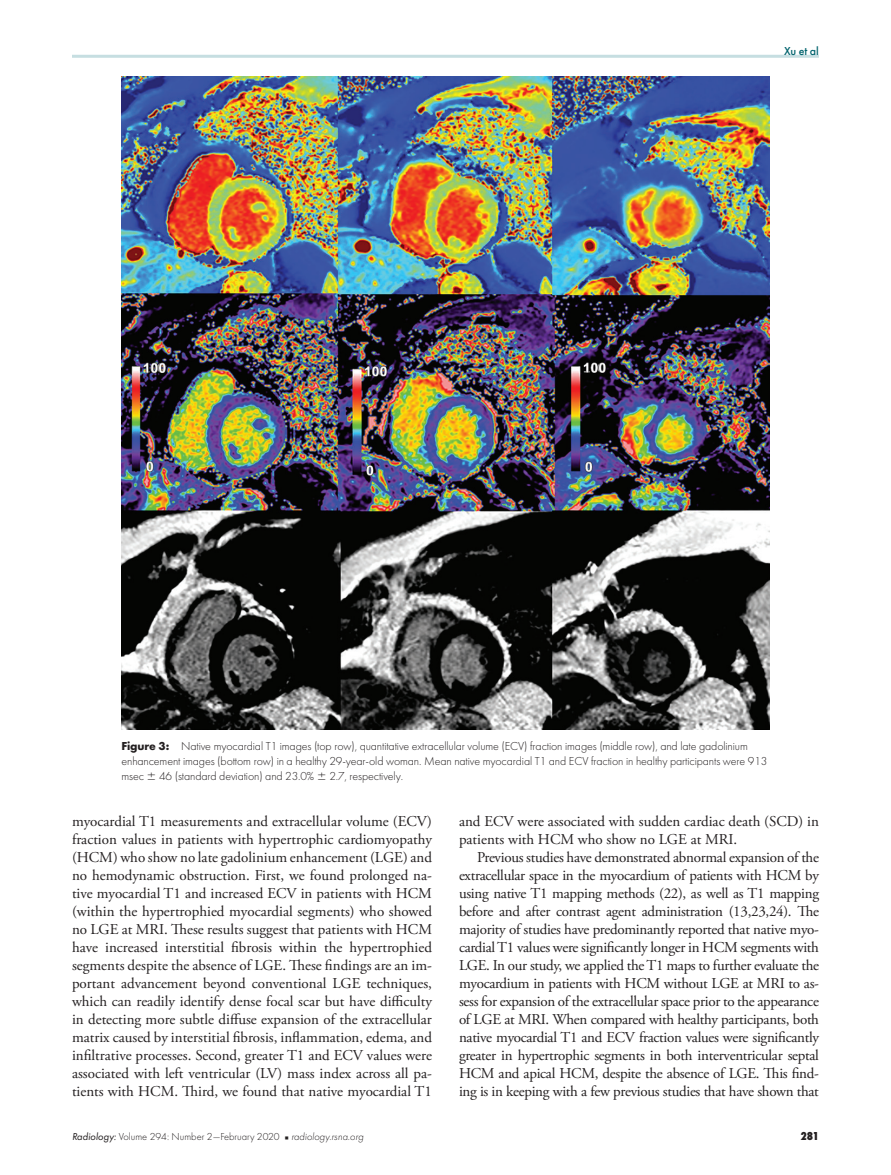
<style>
.page{position:relative;width:891px;height:1175px;background:#fff}
.page>*{position:absolute;margin:0;border:0;box-sizing:border-box;transform-origin:0 0}
.t1{font:15px/18px "Adobe Garamond Pro";color:#231f20;text-align:justify}
.t2{font:300 12px/15px "Futura PT";letter-spacing:-.01em;color:#231f20}
.t3{font:500 12px "Futura PT";color:#00636d}
.t4{font:800 12px "Futura PT Cond";color:#231f20}
.t5{font:300 10.5px "Futura PT";color:#231f20}
.s1{font-weight:700}
.s2{font-family:"Universal Greekwith Math Pi";font-weight:400}
.s3{font-weight:400;font-style:italic}
.s4{font-family:"Universal Newswith Comm Pi";font-weight:400;font-size:6px}
.s5{font-style:italic}
</style>
<div class="page">
<hr style="left:72px;top:55px;width:747px;height:3px;background:#c6dee1">
<img style="left:122px;top:76px;width:648px;height:653px">
<p class="t3" style="left:784px;top:44px;width:36px">Xu et al</p>
<p class="t2" style="left:122px;top:738px;width:647px"><span class="s1">Figure 3:</span> Native myocardial T1 images (top row), quantitative extracellular volume (ECV) fraction images (middle row), and late gadolinium enhancement images (bottom row) in a healthy 29-year-old woman. Mean native myocardial T1 and ECV fraction in healthy participants were 913 msec <span class="s2">6</span> 46 (standard deviation) and 23.0% <span class="s2">6</span> 2.7, respectively.</p>
<p class="t1" style="left:72px;top:813px;width:362px">myocardial T1 measurements and extracellular volume (ECV) fraction values in patients with hypertrophic cardiomyopathy (HCM) who show no late gadolinium enhancement (LGE) and no hemodynamic obstruction. First, we found prolonged na&shy;tive myocardial T1 and increased ECV in patients with HCM (within the hypertrophied myocardial segments) who showed no LGE at MRI. These results suggest that patients with HCM have increased interstitial fibrosis within the hypertrophied segments despite the absence of LGE. These findings are an im&shy;portant advancement beyond conventional LGE techniques, which can readily identify dense focal scar but have difficulty in detecting more subtle diffuse expansion of the extracellular matrix caused by interstitial fibrosis, inflammation, edema, and infiltrative processes. Second, greater T1 and ECV values were associated with left ventricular (LV) mass index across all pa&shy;tients with HCM. Third, we found that native myocardial T1</p>
<p class="t1" style="left:459px;top:813px;width:361px">and ECV were associated with sudden cardiac death (SCD) in patients with HCM who show no LGE at MRI.</p>
<p class="t1" style="left:459px;top:849px;width:362px;text-indent:18px">Previous studies have demonstrated abnormal expansion of the extracellular space in the myocardium of patients with HCM by using native T1 mapping methods (22), as well as T1 mapping before and after contrast agent administration (13,23,24). The majority of studies have predominantly reported that native myo&shy;cardial T1 values were significantly longer in HCM segments with LGE. In our study, we applied the T1 maps to further evaluate the myocardium in patients with HCM without LGE at MRI to as&shy;sess for expansion of the extracellular space prior to the appearance of LGE at MRI. When compared with healthy participants, both native myocardial T1 and ECV fraction values were significantly greater in hypertrophic segments in both interventricular septal HCM and apical HCM, despite the absence of LGE. This find&shy;ing is in keeping with a few previous studies that have shown that</p>
<p class="t5" style="left:72px;top:1131px;width:293px"><span class="s3">Radiology:</span> Volume 294: Number 2—February 2020 <span class="s4">n</span> <span class="s5">radiology.rsna.org</span></p>
<p class="t4" style="left:801px;top:1129px;width:20px">281</p>
</div>
